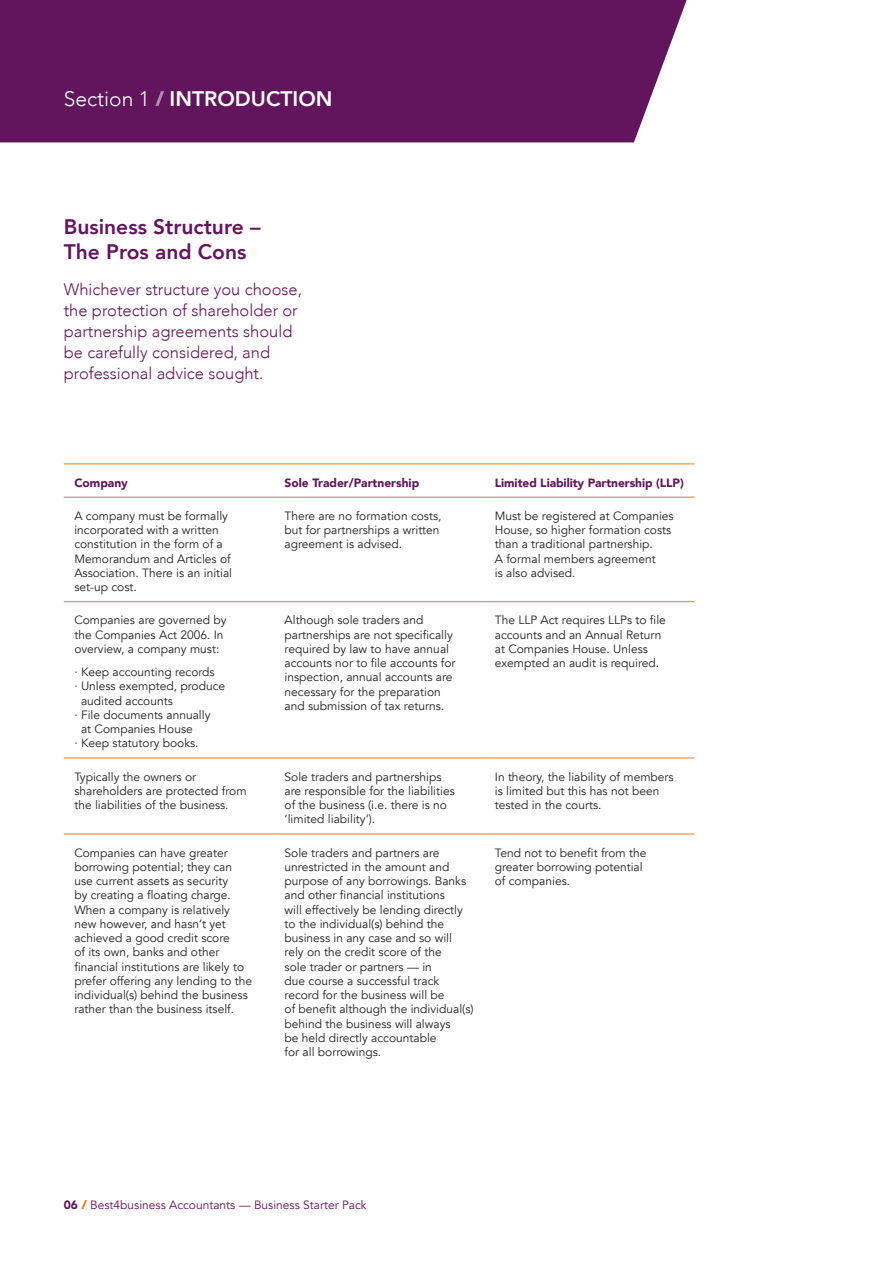
<style>
.page{position:relative;width:893px;height:1263px;background:#fff}
.page>*{position:absolute;margin:0;border:0;box-sizing:border-box;transform-origin:0 0}
.t1{font:800 21px/25.2px "Avenir";color:#62155c}
.t2{font:800 21px "Avenir";color:#fff}
.t3{font:300 16.5px/21px "Avenir";color:#62155c}
.t4{font:12px/14.2px "Avenir";color:#231f20}
.t5{font:900 12px "Avenir";letter-spacing:-.005em;color:#62155c}
.t6{font:12px "Avenir";color:#62155c}
.s1{font-weight:300}
.s2{color:#62155c}
.s3{font-weight:900}
</style>
<div class="page">
<svg style="left:82px;top:1200px;width:5px;height:9px"></svg>
<div style="left:0;top:0;width:687px;height:142px;background:#62155c"></div>
<hr style="left:64px;top:463px;width:210px;height:1px;background:#f47921">
<hr style="left:274px;top:463px;width:210px;height:1px;background:#f47921">
<hr style="left:484px;top:463px;width:210px;height:1px;background:#f47921">
<hr style="left:64px;top:497px;width:210px;height:1px;background:#f47921">
<hr style="left:274px;top:497px;width:210px;height:1px;background:#f47921">
<hr style="left:484px;top:497px;width:210px;height:1px;background:#f47921">
<hr style="left:64px;top:601px;width:210px;height:1px;background:#f47921">
<hr style="left:274px;top:601px;width:210px;height:1px;background:#f47921">
<hr style="left:484px;top:601px;width:210px;height:1px;background:#f47921">
<hr style="left:64px;top:757px;width:210px;height:1px;background:#f47921">
<hr style="left:274px;top:757px;width:210px;height:1px;background:#f47921">
<hr style="left:484px;top:757px;width:210px;height:1px;background:#f47921">
<hr style="left:64px;top:834px;width:210px;height:1px;background:#f47921">
<hr style="left:274px;top:834px;width:210px;height:1px;background:#f47921">
<hr style="left:484px;top:834px;width:210px;height:1px;background:#f47921">
<svg style="left:155px;top:91px;width:9px;height:15px"></svg>
<p class="t2" style="left:64px;top:82px;width:270px"><span class="s1">Section 1</span> INTRODUCTION</p>
<p class="t1" style="left:64px;top:214px;width:198px">Business Structure –<br>The Pros and Cons</p>
<p class="t3" style="left:64px;top:279px;width:240px">Whichever structure you choose, the protection of shareholder or partnership agreements should</p>
<p class="t3" style="left:64px;top:342px;width:208px">be carefully considered, and professional advice sought.</p>
<p class="t5" style="left:74px;top:472px;width:55px">Company</p>
<p class="t5" style="left:285px;top:472px;width:136px">Sole Trader/Partnership</p>
<p class="t5" style="left:495px;top:472px;width:190px">Limited Liability Partnership (LLP)</p>
<p class="t4" style="left:74px;top:509px;width:159px">A company must be formally incorporated with a written constitution in the form of a<br>Memorandum and Articles of<br>Association. There is an initial set-up cost.</p>
<p class="t4" style="left:285px;top:509px;width:158px">There are no formation costs, but for partnerships a written agreement is advised.</p>
<p class="t4" style="left:495px;top:509px;width:180px">Must be registered at Companies<br>House, so higher formation costs than a traditional partnership.<br>A formal members agreement<br>is also advised.</p>
<p class="t4" style="left:74px;top:613px;width:154px">Companies are governed by the Companies Act 2006. In overview, a company must:</p>
<p class="t4" style="left:74px;top:665px;width:142px"><span class="s2">·</span> Keep accounting records</p>
<p class="t4" style="left:81px;top:679px;width:146px;text-indent:-7px"><span class="s2">∙</span> Unless exempted, produce audited accounts</p>
<p class="t4" style="left:81px;top:708px;width:131px;text-indent:-7px"><span class="s2">∙</span> File documents annually at Companies House</p>
<p class="t4" style="left:74px;top:736px;width:126px"><span class="s2">∙</span> Keep statutory books.</p>
<p class="t4" style="left:285px;top:613px;width:172px">Although sole traders and partnerships are not specifically required by law to have annual accounts nor to file accounts for inspection, annual accounts are necessary for the preparation and submission of tax returns.</p>
<p class="t4" style="left:495px;top:613px;width:173px">The LLP Act requires LLPs to file accounts and an Annual Return at Companies House. Unless exempted an audit is required.</p>
<p class="t4" style="left:74px;top:769px;width:174px">Typically the owners or shareholders are protected from the liabilities of the business.</p>
<p class="t4" style="left:285px;top:769px;width:158px">Sole traders and partnerships</p>
<p class="t4" style="left:285px;top:784px;width:172px">are responsible for the liabilities of the business (i.e. there is no ‘limited liability’).</p>
<p class="t4" style="left:495px;top:769px;width:180px">In theory, the liability of members is limited but this has not been tested in the courts.</p>
<p class="t4" style="left:74px;top:845px;width:179px">Companies can have greater borrowing potential; they can use current assets as security<br>by creating a floating charge.<br>When a company is relatively new however, and hasn’t yet achieved a good credit score<br>of its own, banks and other financial institutions are likely to prefer offering any lending to the individual(s) behind the business rather than the business itself.</p>
<p class="t4" style="left:285px;top:845px;width:190px">Sole traders and partners are unrestricted in the amount and purpose of any borrowings. Banks and other financial institutions<br>will effectively be lending directly to the individual(s) behind the business in any case and so will rely on the credit score of the<br>sole trader or partners — in<br>due course a successful track record for the business will be<br>of benefit although the individual(s) behind the business will always<br>be held directly accountable<br>for all borrowings.</p>
<p class="t4" style="left:495px;top:845px;width:153px">Tend not to benefit from the greater borrowing potential of companies.</p>
<p class="t6" style="left:64px;top:1198px;width:304px"><span class="s3">06</span> Best4business Accountants — Business Starter Pack</p>
</div>
